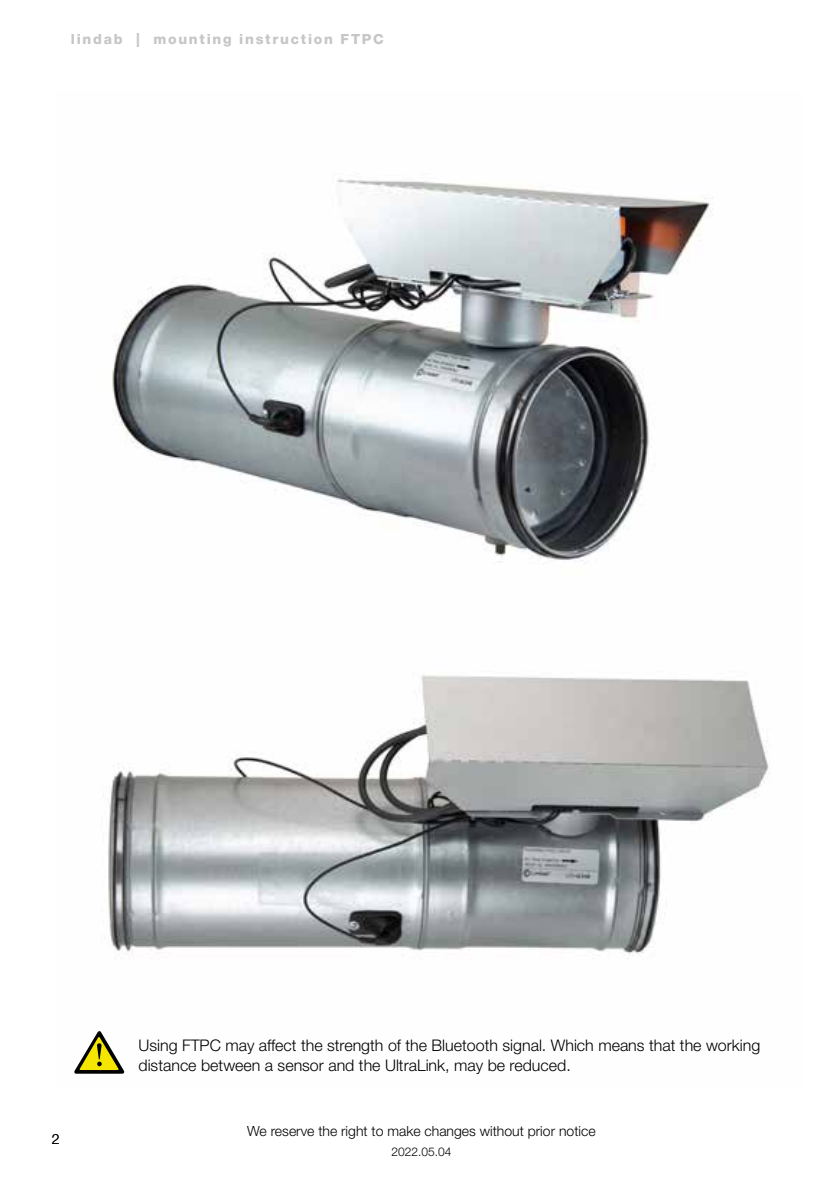
<style>
.page{position:relative;width:840px;height:1191px;background:#fff}
.page>*{position:absolute;margin:0;border:0;box-sizing:border-box;transform-origin:0 0}
.t1{font:300 16px/20px "Helvetica Neue LT Pro";color:#000}
.t2{font:300 14px "Helvetica Neue LT Pro";color:#000}
.t3{font:800 14px "Helvetica Neue LT Pro";letter-spacing:.125em;color:#c6c6c6}
.t4{font:300 12px "Helvetica Neue LT Pro";color:#000}
</style>
<div class="page">
<img style="left:74px;top:179px;width:695px;height:895px">
<svg style="left:74px;top:1031px;width:50px;height:42px"></svg>
<p class="t3" style="left:71px;top:31px;width:314px">lindab | mounting instruction FTPC</p>
<p class="t2" style="left:52px;top:1130px;width:9px">2</p>
<p class="t1" style="left:138px;top:1034px;width:623px">Using FTPC may affect the strength of the Bluetooth signal. Which means that the working distance between a sensor and the UltraLink, may be reduced.</p>
<p class="t2" style="left:247px;top:1122px;width:350px">We reserve the right to make changes without prior notice</p>
<p class="t4" style="left:391px;top:1144px;width:62px">2022.05.04</p>
</div>
